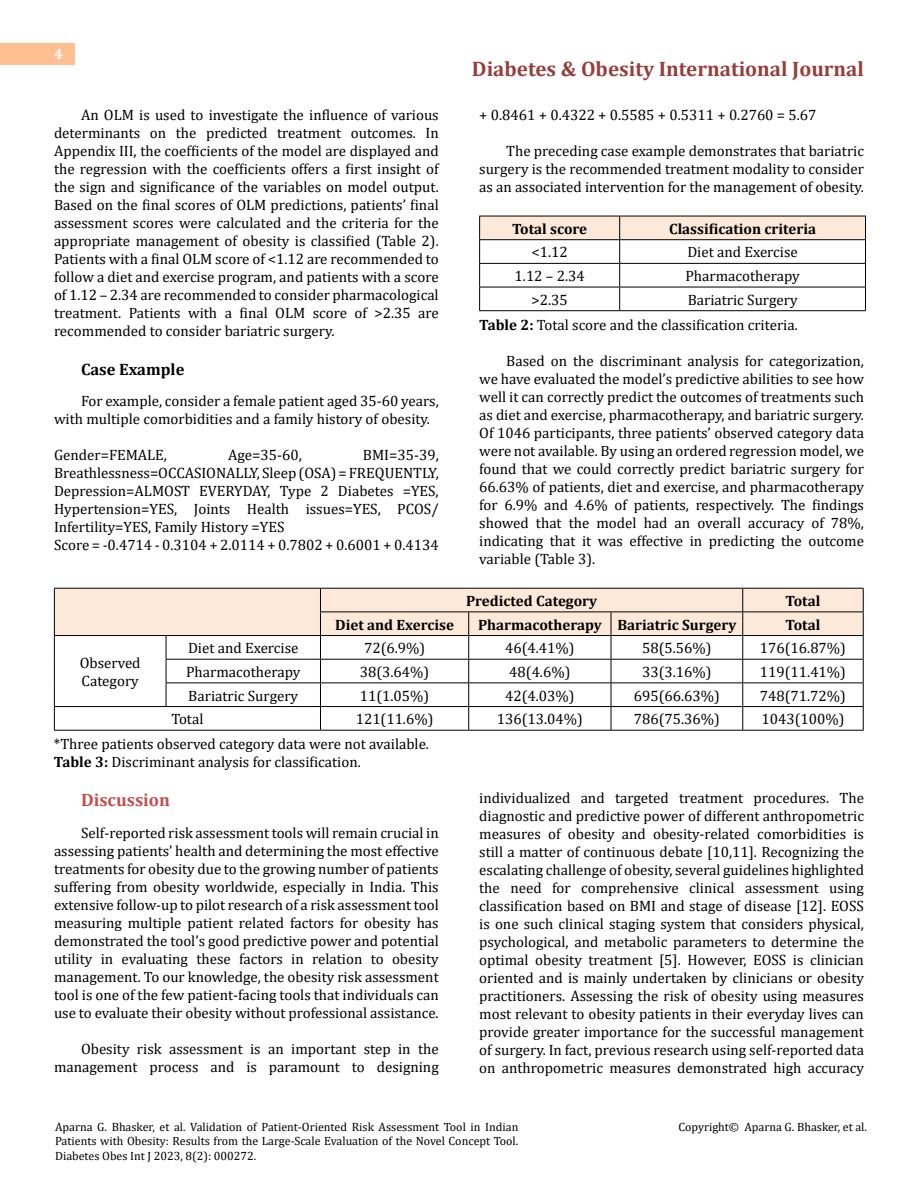
<style>
.page{position:relative;width:918px;height:1188px;background:#fff}
.page>*{position:absolute;margin:0;border:0;box-sizing:border-box;transform-origin:0 0}
.t1{font:700 21px "Cambria";color:#953f3c}
.t2{font:700 18px "Cambria";color:#c0504d}
.t3{font:700 16.5px "Cambria";color:#000}
.t4{font:15px/18px "Cambria";color:#000;text-align:justify}
.t5{font:700 15px "Cambria";color:#000}
.t6{font:700 15px "Cambria";color:#fff}
.t7{font:12px/14.4px "Cambria";color:#000;text-align:justify}
.s1{font-weight:700}
</style>
<div class="page">
<div style="left:0;top:43px;width:75px;height:21px;background:#ffbf91"></div>
<svg style="left:479px;top:216px;width:387px;height:94px"></svg>
<hr style="left:479px;top:310px;width:141px;height:1px;background:#000">
<hr style="left:620px;top:310px;width:246px;height:1px;background:#000">
<svg style="left:54px;top:588px;width:810px;height:142px"></svg>
<hr style="left:54px;top:730px;width:112px;height:1px;background:#000">
<hr style="left:166px;top:730px;width:154px;height:1px;background:#000">
<hr style="left:320px;top:730px;width:149px;height:1px;background:#000">
<hr style="left:469px;top:730px;width:142px;height:1px;background:#000">
<hr style="left:611px;top:730px;width:132px;height:1px;background:#000">
<hr style="left:743px;top:730px;width:121px;height:1px;background:#000">
<p class="t6" style="left:54px;top:44px;width:10px">4</p>
<p class="t4" style="left:54px;top:105px;width:386px;text-indent:27px">An OLM is used to investigate the influence of various determinants on the predicted treatment outcomes. In Appendix III, the coefficients of the model are displayed and the regression with the coefficients offers a first insight of the sign and significance of the variables on model output.<br>Based on the final scores of OLM predictions, patients’ final assessment scores were calculated and the criteria for the appropriate management of obesity is classified (Table 2).<br>Patients with a final OLM score of &lt;1.12 are recommended to follow a diet and exercise program, and patients with a score of 1.12 – 2.34 are recommended to consider pharmacological treatment. Patients with a final OLM score of &gt;2.35 are recommended to consider bariatric surgery.</p>
<p class="t3" style="left:81px;top:357px;width:105px">Case Example</p>
<p class="t4" style="left:54px;top:392px;width:386px;text-indent:27px">For example, consider a female patient aged 35-60 years, with multiple comorbidities and a family history of obesity.</p>
<p class="t4" style="left:54px;top:446px;width:115px">Gender=FEMALE,</p>
<p class="t4" style="left:228px;top:446px;width:75px">Age=35-60,</p>
<p class="t4" style="left:54px;top:446px;width:386px;text-align:left;text-indent:309px">BMI=35-39, Breathlessness=OCCASIONALLY, Sleep (OSA) = FREQUENTLY, Depression=ALMOST EVERYDAY, Type 2 Diabetes =YES, Hypertension=YES, Joints Health issues=YES, PCOS/ Infertility=YES, Family History =YES<br>Score = -0.4714 - 0.3104 + 2.0114 + 0.7802 + 0.6001 + 0.4134</p>
<h1 class="t1" style="left:472px;top:54px;width:394px">Diabetes &amp; Obesity International Journal</h1>
<p class="t4" style="left:479px;top:105px;width:339px">+ 0.8461 + 0.4322 + 0.5585 + 0.5311 + 0.2760 = 5.67</p>
<p class="t4" style="left:479px;top:141px;width:386px;text-indent:27px">The preceding case example demonstrates that bariatric surgery is the recommended treatment modality to consider as an associated intervention for the management of obesity.</p>
<p class="t5" style="left:512px;top:218px;width:77px">Total score</p>
<p class="t5" style="left:669px;top:218px;width:149px">Classification criteria</p>
<p class="t4" style="left:532px;top:243px;width:38px">&lt;1.12</p>
<p class="t4" style="left:687px;top:243px;width:112px">Diet and Exercise</p>
<p class="t4" style="left:515px;top:267px;width:72px">1.12 – 2.34</p>
<p class="t4" style="left:685px;top:267px;width:116px">Pharmacotherapy</p>
<p class="t4" style="left:532px;top:291px;width:38px">&gt;2.35</p>
<p class="t4" style="left:479px;top:287px;width:320px;line-height:25.2px;text-align:right">Bariatric Surgery<br><span class="s1">Table 2:</span> Total score and the classification criteria.</p>
<p class="t4" style="left:479px;top:352px;width:386px;text-indent:27px">Based on the discriminant analysis for categorization, we have evaluated the model’s predictive abilities to see how well it can correctly predict the outcomes of treatments such as diet and exercise, pharmacotherapy, and bariatric surgery.<br>Of 1046 participants, three patients’ observed category data were not available. By using an ordered regression model, we found that we could correctly predict bariatric surgery for 66.63% of patients, diet and exercise, and pharmacotherapy for 6.9% and 4.6% of patients, respectively. The findings showed that the model had an overall accuracy of 78%, indicating that it was effective in predicting the outcome variable (Table 3).</p>
<p class="t5" style="left:466px;top:590px;width:133px">Predicted Category</p>
<p class="t5" style="left:786px;top:590px;width:36px">Total</p>
<p class="t5" style="left:335px;top:614px;width:120px">Diet and Exercise</p>
<p class="t5" style="left:478px;top:614px;width:260px">Pharmacotherapy Bariatric Surgery</p>
<p class="t5" style="left:786px;top:614px;width:36px">Total</p>
<p class="t4" style="left:188px;top:639px;width:112px">Diet and Exercise</p>
<p class="t4" style="left:364px;top:639px;width:63px">72(6.9%)</p>
<p class="t4" style="left:505px;top:639px;width:71px">46(4.41%)</p>
<p class="t4" style="left:642px;top:639px;width:71px">58(5.56%)</p>
<p class="t4" style="left:760px;top:639px;width:88px">176(16.87%)</p>
<p class="t4" style="left:186px;top:663px;width:116px">Pharmacotherapy</p>
<p class="t4" style="left:360px;top:663px;width:71px">38(3.64%)</p>
<p class="t4" style="left:509px;top:663px;width:63px">48(4.6%)</p>
<p class="t4" style="left:642px;top:663px;width:71px">33(3.16%)</p>
<p class="t4" style="left:760px;top:663px;width:88px">119(11.41%)</p>
<p class="t4" style="left:188px;top:686px;width:111px">Bariatric Surgery</p>
<p class="t4" style="left:360px;top:686px;width:71px">11(1.05%)</p>
<p class="t4" style="left:505px;top:686px;width:71px">42(4.03%)</p>
<p class="t4" style="left:634px;top:686px;width:88px">695(66.63%)</p>
<p class="t4" style="left:760px;top:686px;width:88px">748(71.72%)</p>
<p class="t4" style="left:171px;top:710px;width:34px">Total</p>
<p class="t4" style="left:356px;top:710px;width:79px">121(11.6%)</p>
<p class="t4" style="left:497px;top:710px;width:88px">136(13.04%)</p>
<p class="t4" style="left:634px;top:710px;width:88px">786(75.36%)</p>
<p class="t4" style="left:761px;top:710px;width:84px">1043(100%)</p>
<p class="t4" style="left:54px;top:735px;width:377px">*Three patients observed category data were not available.<br><span class="s1">Table 3:</span> Discriminant analysis for classification.</p>
<p class="t2" style="left:81px;top:787px;width:91px">Discussion</p>
<p class="t4" style="left:54px;top:824px;width:386px;text-indent:27px">Self-reported risk assessment tools will remain crucial in assessing patients’ health and determining the most effective treatments for obesity due to the growing number of patients suffering from obesity worldwide, especially in India. This extensive follow-up to pilot research of a risk assessment tool measuring multiple patient related factors for obesity has demonstrated the tool’s good predictive power and potential utility in evaluating these factors in relation to obesity management. To our knowledge, the obesity risk assessment tool is one of the few patient-facing tools that individuals can use to evaluate their obesity without professional assistance.</p>
<p class="t4" style="left:54px;top:1040px;width:386px;text-align:right">Obesity risk assessment is an important step in the management process and is paramount to designing</p>
<p class="t4" style="left:80px;top:654px;width:62px">Observed<br>Category</p>
<p class="t4" style="left:479px;top:789px;width:386px">individualized and targeted treatment procedures. The diagnostic and predictive power of different anthropometric measures of obesity and obesity‐related comorbidities is still a matter of continuous debate [10,11]. Recognizing the escalating challenge of obesity, several guidelines highlighted the need for comprehensive clinical assessment using classification based on BMI and stage of disease [12]. EOSS is one such clinical staging system that considers physical, psychological, and metabolic parameters to determine the optimal obesity treatment [5]. However, EOSS is clinician oriented and is mainly undertaken by clinicians or obesity practitioners. Assessing the risk of obesity using measures most relevant to obesity patients in their everyday lives can provide greater importance for the successful management of surgery. In fact, previous research using self-reported data on anthropometric measures demonstrated high accuracy</p>
<p class="t7" style="left:55px;top:1120px;width:465px">Aparna G. Bhasker, et al. Validation of Patient-Oriented Risk Assessment Tool in Indian Patients with Obesity: Results from the Large-Scale Evaluation of the Novel Concept Tool.<br>Diabetes Obes Int J 2023, 8(2): 000272.</p>
<p class="t7" style="left:678px;top:1120px;width:190px">Copyright© Aparna G. Bhasker, et al.</p>
</div>
